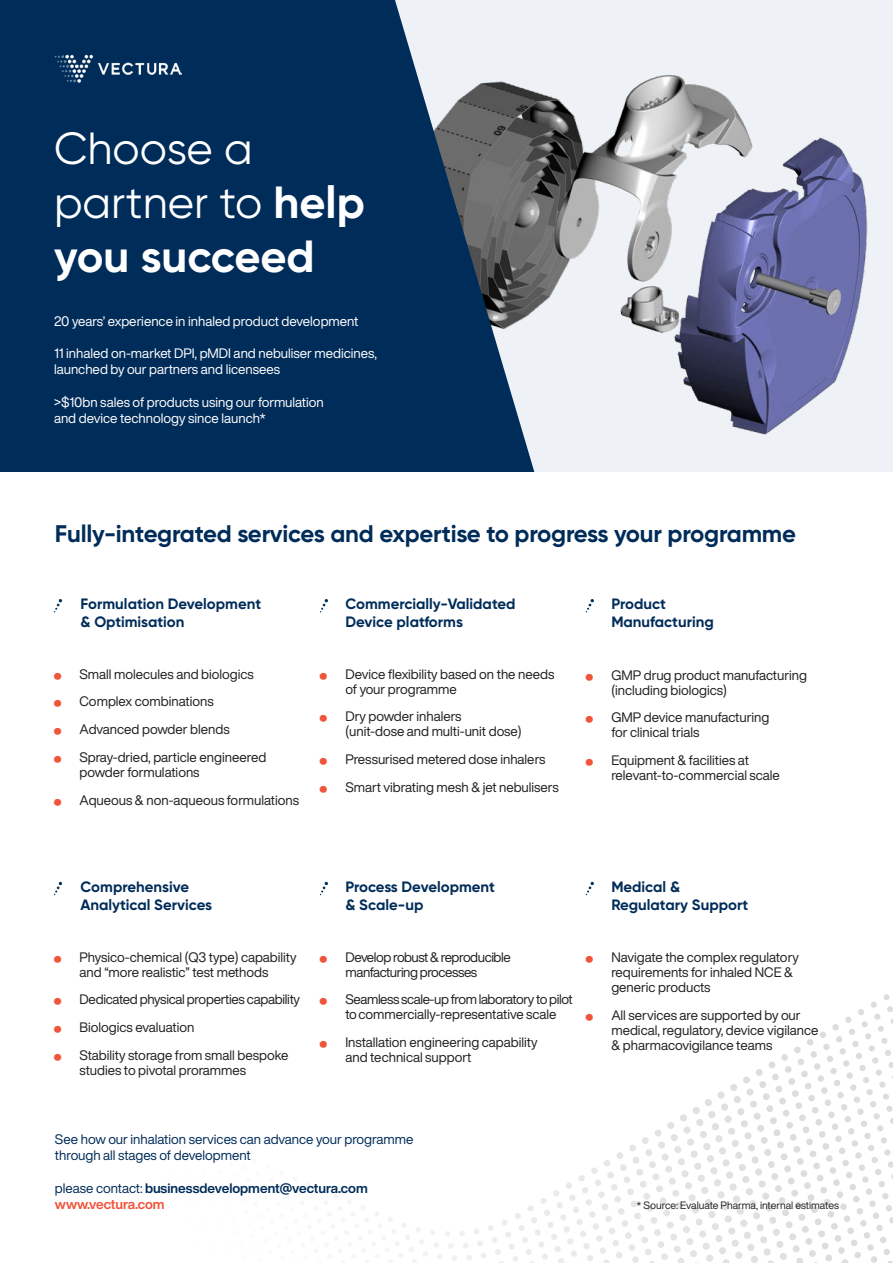
<style>
.page{position:relative;width:893px;height:1263px;background:#fff}
.page>*{position:absolute;margin:0;border:0;box-sizing:border-box;transform-origin:0 0}
.t1{font:45px/54px "Gilroy";color:#fff}
.t2{font:700 24px "Gilroy";letter-spacing:-.01em;color:#002c59}
.t3{font:700 15px/18px "Gilroy";color:#002c59}
.t4{font:13.5px/15px "Helvetica Now Display";color:#231f20}
.t5{font:13.5px/16.2px "Helvetica Now Display";color:#fff}
.t6{font:13.5px/15px "Helvetica Now Display";letter-spacing:-.03em;color:#231f20}
.t7{font:13.5px/16.2px "Helvetica Now Display";color:#002c59}
.t8{font:700 13.5px "Helvetica Now Display";color:#002c59}
.t9{font:13.5px "Helvetica Now Display";letter-spacing:-.02em;color:#231f20}
.t10{font:700 13.5px "Helvetica Now Display";color:#f0543a}
.t11{font:10.5px "Helvetica Now Display";letter-spacing:-.005em;color:#231f20}
.s1{font-weight:700}
.s2{font-size:7.5px;color:#f0543a}
.s3{font-weight:400}
</style>
<div class="page">
<div style="left:119px;top:0;width:774px;height:513px;background:#eef2f6"></div>
<img style="left:546px;top:75px;width:322px;height:360px">
<svg style="left:0;top:0;width:546px;height:473px;background:#1a3f65"></svg>
<img style="left:54px;top:54px;width:128px;height:29px">
<div style="left:0;top:473px;width:893px;height:790px;background:#fff"></div>
<svg style="left:361px;top:994px;width:532px;height:269px"></svg>
<svg style="left:54px;top:599px;width:8px;height:13px"></svg>
<svg style="left:320px;top:599px;width:8px;height:13px"></svg>
<svg style="left:320px;top:882px;width:8px;height:13px"></svg>
<svg style="left:586px;top:599px;width:8px;height:13px"></svg>
<svg style="left:586px;top:882px;width:8px;height:13px"></svg>
<svg style="left:54px;top:882px;width:8px;height:13px"></svg>
<p class="t1" style="left:54px;top:120px;width:312px">Choose a partner to <span class="s1">help you succeed</span></p>
<p class="t5" style="left:54px;top:313px;width:306px">20 years’ experience in inhaled product development</p>
<p class="t5" style="left:54px;top:345px;width:325px">11 inhaled on-market DPI, pMDI and nebuliser medicines, launched by our partners and licensees</p>
<p class="t5" style="left:54px;top:394px;width:271px">&gt;$10bn sales of products using our formulation and device technology since launch*</p>
<p class="t2" style="left:55px;top:518px;width:742px">Fully-integrated services and expertise to progress your programme</p>
<p class="t3" style="left:81px;top:594px;width:182px">Formulation Development &amp; Optimisation</p>
<p class="t4" style="left:54px;top:666px;width:201px"><span class="s2">●</span> Small molecules and biologics</p>
<p class="t4" style="left:54px;top:694px;width:161px"><span class="s2">●</span> Complex combinations</p>
<p class="t4" style="left:54px;top:722px;width:177px"><span class="s2">●</span> Advanced powder blends</p>
<p class="t4" style="left:80px;top:750px;width:188px;text-indent:-26px"><span class="s2">●</span> Spray-dried, particle engineered powder formulations</p>
<p class="t4" style="left:54px;top:792px;width:246px"><span class="s2">●</span> Aqueous &amp; non-aqueous formulations</p>
<p class="t3" style="left:345px;top:594px;width:172px">Commercially-Validated<br>Device platforms</p>
<p class="t4" style="left:345px;top:666px;width:211px;text-indent:-26px"><span class="s2">●</span> Device flexibility based on the needs of your programme</p>
<p class="t4" style="left:345px;top:709px;width:178px;text-indent:-26px"><span class="s2">●</span> Dry powder inhalers (unit-dose and multi-unit dose)</p>
<p class="t4" style="left:320px;top:752px;width:227px"><span class="s2">●</span> Pressurised metered dose inhalers</p>
<p class="t4" style="left:320px;top:780px;width:240px"><span class="s2">●</span> Smart vibrating mesh &amp; jet nebulisers</p>
<p class="t3" style="left:611px;top:594px;width:104px">Product<br>Manufacturing</p>
<p class="t4" style="left:611px;top:667px;width:197px;text-indent:-26px"><span class="s2">●</span> GMP drug product manufacturing (including biologics)</p>
<p class="t4" style="left:611px;top:710px;width:160px;text-indent:-26px"><span class="s2">●</span> GMP device manufacturing for clinical trials</p>
<p class="t4" style="left:611px;top:753px;width:170px;text-indent:-26px"><span class="s2">●</span> Equipment &amp; facilities at relevant-to-commercial scale</p>
<p class="t3" style="left:81px;top:877px;width:133px">Comprehensive<br>Analytical Services</p>
<p class="t4" style="left:54px;top:949px;width:244px;text-align:center"><span class="s2">●</span> Physico-chemical (Q3 type) capability and “more realistic” test methods</p>
<p class="t9" style="left:54px;top:990px;width:248px"><span class="s2">●</span> Dedicated physical properties capability</p>
<p class="t4" style="left:54px;top:1020px;width:142px"><span class="s2">●</span> Biologics evaluation</p>
<p class="t4" style="left:80px;top:1047px;width:210px;text-indent:-26px"><span class="s2">●</span> Stability storage from small bespoke studies to pivotal prorammes</p>
<p class="t3" style="left:345px;top:877px;width:151px">Process Development &amp; Scale-up</p>
<p class="t6" style="left:345px;top:949px;width:167px;text-indent:-26px"><span class="s2">●</span> Develop robust &amp; reproducible manfacturing processes</p>
<p class="t6" style="left:345px;top:992px;width:229px;text-indent:-26px"><span class="s2">●</span> Seamless scale-up from laboratory to pilot to commercially-representative scale</p>
<p class="t4" style="left:345px;top:1035px;width:194px;text-indent:-26px"><span class="s2">●</span> Installation engineering capability and technical support</p>
<p class="t3" style="left:611px;top:877px;width:138px">Medical &amp;<br>Regulatary Support</p>
<p class="t4" style="left:611px;top:950px;width:189px;text-indent:-26px"><span class="s2">●</span> Navigate the complex regulatory requirements for inhaled NCE &amp; generic products</p>
<p class="t4" style="left:611px;top:1008px;width:209px;text-indent:-26px"><span class="s2">●</span> All services are supported by our medical, regulatory, device vigilance &amp; pharmacovigilance teams</p>
<p class="t7" style="left:55px;top:1131px;width:360px">See how our inhalation services can advance your programme through all stages of development</p>
<p class="t8" style="left:55px;top:1179px;width:314px"><span class="s3">please contact:</span> businessdevelopment@vectura.com</p>
<p class="t10" style="left:55px;top:1195px;width:111px">www.vectura.com</p>
<p class="t11" style="left:636px;top:1198px;width:204px">* Source: Evaluate Pharma, internal estimates</p>
</div>
